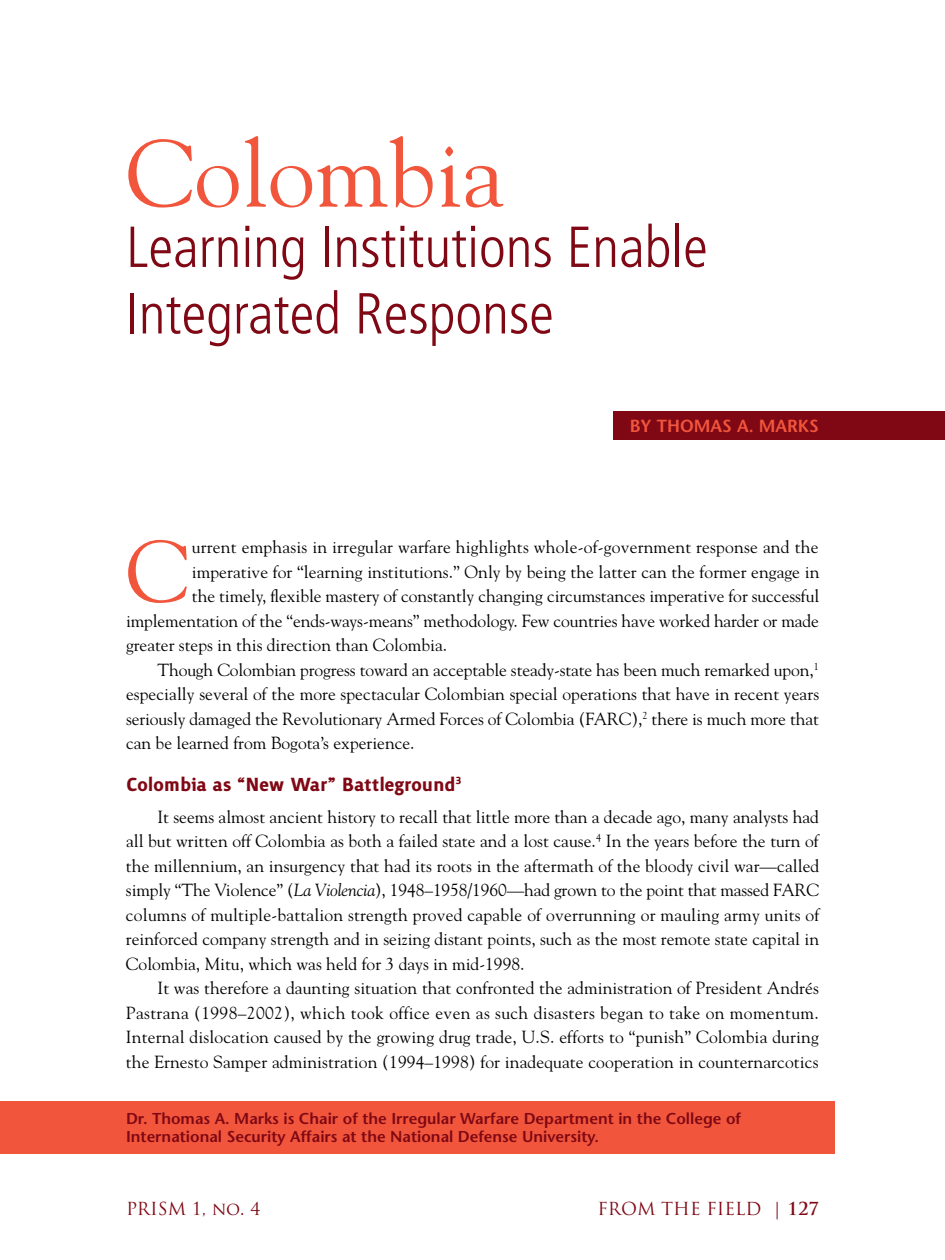
<style>
.page{position:relative;width:945px;height:1260px;background:#fff}
.page>*{position:absolute;margin:0;border:0;box-sizing:border-box;transform-origin:0 0}
.t1{font:94.5px "Goudy Std";color:#f1563c}
.t2{font:87.15px "Goudy Std";color:#f1563c}
.t3{font:300 condensed 57.75px/66.5px "Frutiger LT Std";color:#7f0814}
.t4{font:700 24.5px "Surface";color:#7f0814}
.t5{font:17.5px/24.5px "Goudy Std";color:#000;text-align:justify}
.t6{font:17.5px "Trajan Pro";color:#7f0814}
.t7{font:600 17.5px "Stone Sans Std";color:#f1563c}
.t8{font:600 15.75px/18.4px "Stone Sans Std";color:#7f0814}
.s1{font-style:italic}
.s2{font-weight:700}
</style>
<div class="page">
<div style="left:614px;top:411px;width:331px;height:29px;background:#7f0814"></div>
<div style="left:0;top:1101px;width:835px;height:53px;background:#f1563c"></div>
<h1 class="t1" style="left:126px;top:115px;width:379px">Colombia</h1>
<h3 class="t3" style="left:126px;top:215px;width:583px">Learning Institutions Enable<br>Integrated Response</h3>
<p class="t7" style="left:630px;top:415px;width:78px">By Thomas</p>
<p class="t7" style="left:737px;top:415px;width:72px">A. Marks</p>
<h2 class="t2" style="left:126px;top:518px;width:64px">C</h2>
<p class="t5" style="left:192px;top:534px;width:628px">urrent emphasis in irregular warfare highlights whole-of-government response and the</p>
<p class="t5" style="left:192px;top:559px;width:629px">imperative for “learning institutions.” Only by being the latter can the former engage in</p>
<p class="t5" style="left:192px;top:583px;width:629px">the timely, flexible mastery of constantly changing circumstances imperative for successful</p>
<p class="t5" style="left:126px;top:608px;width:694px">implementation of the “ends-ways-means” methodology. Few countries have worked harder or made</p>
<p class="t5" style="left:126px;top:632px;width:323px">greater steps in this direction than Colombia.</p>
<p class="t5" style="left:158px;top:657px;width:663px">Though Colombian progress toward an acceptable steady-state has been much remarked upon,<sup>1</sup></p>
<p class="t5" style="left:126px;top:681px;width:695px">especially several of the more spectacular Colombian special operations that have in recent years</p>
<p class="t5" style="left:126px;top:706px;width:694px">seriously damaged the Revolutionary Armed Forces of Colombia (FARC),<sup>2</sup> there is much more that</p>
<p class="t5" style="left:126px;top:730px;width:290px">can be learned from Bogota’s experience.</p>
<h3 class="t4" style="left:126px;top:774px;width:337px">Colombia as “New War” Battleground<sup>3</sup></h3>
<p class="t5" style="left:126px;top:804px;width:695px;text-indent:32px">It seems almost ancient history to recall that little more than a decade ago, many analysts had all but written off Colombia as both a failed state and a lost cause.<sup>4</sup> In the years before the turn of the millennium, an insurgency that had its roots in the aftermath of the bloody civil war—called simply “The Violence” (<span class="s1">La Violencia</span>), 1948–1958/1960—had grown to the point that massed FARC columns of multiple-battalion strength proved capable of overrunning or mauling army units of reinforced company strength and in seizing distant points, such as the most remote state capital in Colombia, Mitu, which was held for 3 days in mid-1998.</p>
<p class="t5" style="left:126px;top:975px;width:694px;text-indent:31px">It was therefore a daunting situation that confronted the administration of President Andrés Pastrana (1998–2002), which took office even as such disasters began to take on momentum.<br>Internal dislocation caused by the growing drug trade, U.S. efforts to “punish” Colombia during the Ernesto Samper administration (1994–1998) for inadequate cooperation in counternarcotics</p>
<p class="t8" style="left:126px;top:1109px;width:617px">Dr. Thomas A. Marks is Chair of the Irregular Warfare Department in the College of<br>International Security Affairs at the N ational Defense University.</p>
<p class="t6" style="left:126px;top:1197px;width:136px">PRISM 1, NO. 4</p>
<p class="t6" style="left:597px;top:1197px;width:223px">FROM THE FI ELD | <span class="s2">127</span></p>
</div>
